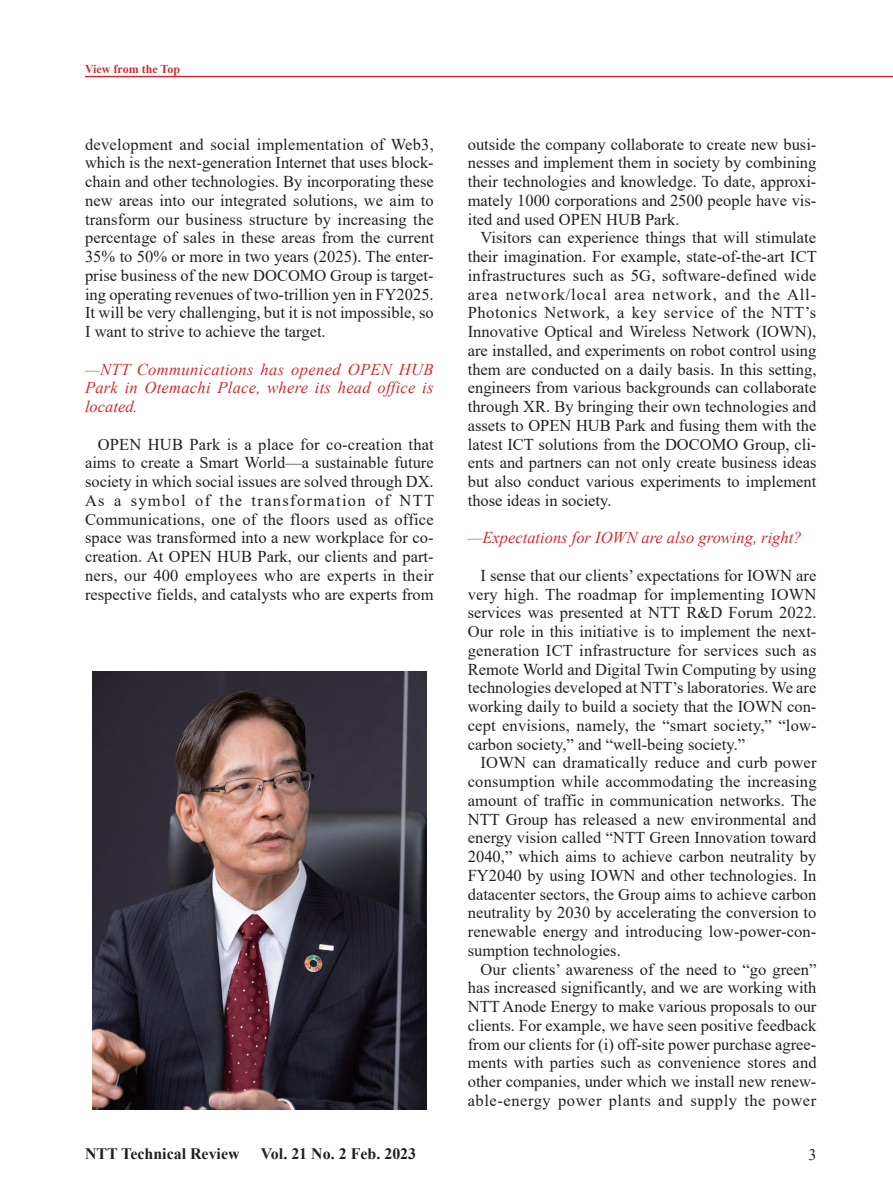
<style>
.page{position:relative;width:893px;height:1191px;background:#fff}
.page>*{position:absolute;margin:0;border:0;box-sizing:border-box;transform-origin:0 0}
.t1{font:16.5px/18.8px "Times New Roman";color:#231f20;text-align:justify}
.t2{font:italic 16.5px/18.8px "Times New Roman";color:#cc2d33;text-align:justify}
.t3{font:700 15.9px "Times New Roman";color:#231f20}
.t4{font:15.9px "Times New Roman";color:#231f20}
.t5{font:700 12px "Times New Roman";color:#cc2d33}
</style>
<div class="page">
<hr style="left:85px;top:76px;width:808px;height:1px;background:#cc2d33">
<img style="left:92px;top:671px;width:334px;height:438px">
<p class="t5" style="left:85px;top:61px;width:97px">View from the Top</p>
<p class="t1" style="left:85px;top:134px;width:350px">development and social implementation of Web3, which is the next-generation Internet that uses block&shy;chain and other technologies. By incorporating these new areas into our integrated solutions, we aim to transform our business structure by increasing the percentage of sales in these areas from the current 35% to 50% or more in two years (2025). The enter&shy;prise business of the new DOCOMO Group is target&shy;ing operating revenues of two-trillion yen in FY2025.<br>It will be very challenging, but it is not impossible, so I want to strive to achieve the target.</p>
<p class="t2" style="left:85px;top:359px;width:350px">—NTT Communications has opened OPEN HUB Park in Otemachi Place, where its head office is located.</p>
<p class="t1" style="left:85px;top:434px;width:351px;text-indent:13px">OPEN HUB Park is a place for co-creation that aims to create a Smart World—a sustainable future society in which social issues are solved through DX.<br>As a symbol of the transformation of NTT Communications, one of the floors used as office space was transformed into a new workplace for co&shy;creation. At OPEN HUB Park, our clients and part&shy;ners, our 400 employees who are experts in their respective fields, and catalysts who are experts from</p>
<p class="t1" style="left:468px;top:134px;width:350px">outside the company collaborate to create new busi&shy;nesses and implement them in society by combining their technologies and knowledge. To date, approxi&shy;mately 1000 corporations and 2500 people have vis&shy;ited and used OPEN HUB Park.</p>
<p class="t1" style="left:468px;top:228px;width:350px;text-indent:13px">Visitors can experience things that will stimulate their imagination. For example, state-of-the-art ICT infrastructures such as 5G, software-defined wide area network/local area network, and the All-Photonics Network, a key service of the NTT’s Innovative Optical and Wireless Network (IOWN), are installed, and experiments on robot control using them are conducted on a daily basis. In this setting, engineers from various backgrounds can collaborate through XR. By bringing their own technologies and assets to OPEN HUB Park and fusing them with the latest ICT solutions from the DOCOMO Group, cli&shy;ents and partners can not only create business ideas but also conduct various experiments to implement those ideas in society.</p>
<p class="t2" style="left:468px;top:528px;width:335px">—Expectations for IOWN are also growing, right?</p>
<p class="t1" style="left:468px;top:565px;width:350px;text-indent:13px">I sense that our clients’ expectations for IOWN are very high. The roadmap for implementing IOWN services was presented at NTT R&amp;D Forum 2022.<br>Our role in this initiative is to implement the next&shy;generation ICT infrastructure for services such as Remote World and Digital Twin Computing by using technologies developed at NTT’s laboratories. We are working daily to build a society that the IOWN con&shy;cept envisions, namely, the “smart society,” “low&shy;carbon society,” and “well-being society.”</p>
<p class="t1" style="left:468px;top:753px;width:350px;text-indent:13px">IOWN can dramatically reduce and curb power consumption while accommodating the increasing amount of traffic in communication networks. The NTT Group has released a new environmental and energy vision called “NTT Green Innovation toward 2040,” which aims to achieve carbon neutrality by FY2040 by using IOWN and other technologies. In datacenter sectors, the Group aims to achieve carbon neutrality by 2030 by accelerating the conversion to renewable energy and introducing low-power-con&shy;sumption technologies.</p>
<p class="t1" style="left:468px;top:959px;width:350px;text-indent:13px">Our clients’ awareness of the need to “go green” has increased significantly, and we are working with NTT Anode Energy to make various proposals to our clients. For example, we have seen positive feedback from our clients for (i) off-site power purchase agree&shy;ments with parties such as convenience stores and other companies, under which we install new renew&shy;able-energy power plants and supply the power</p>
<p class="t3" style="left:85px;top:1142px;width:156px">NTT Technical Review</p>
<p class="t3" style="left:261px;top:1142px;width:157px">Vol. 21 No. 2 Feb. 2023</p>
<p class="t4" style="left:808px;top:1143px;width:9px">3</p>
</div>
